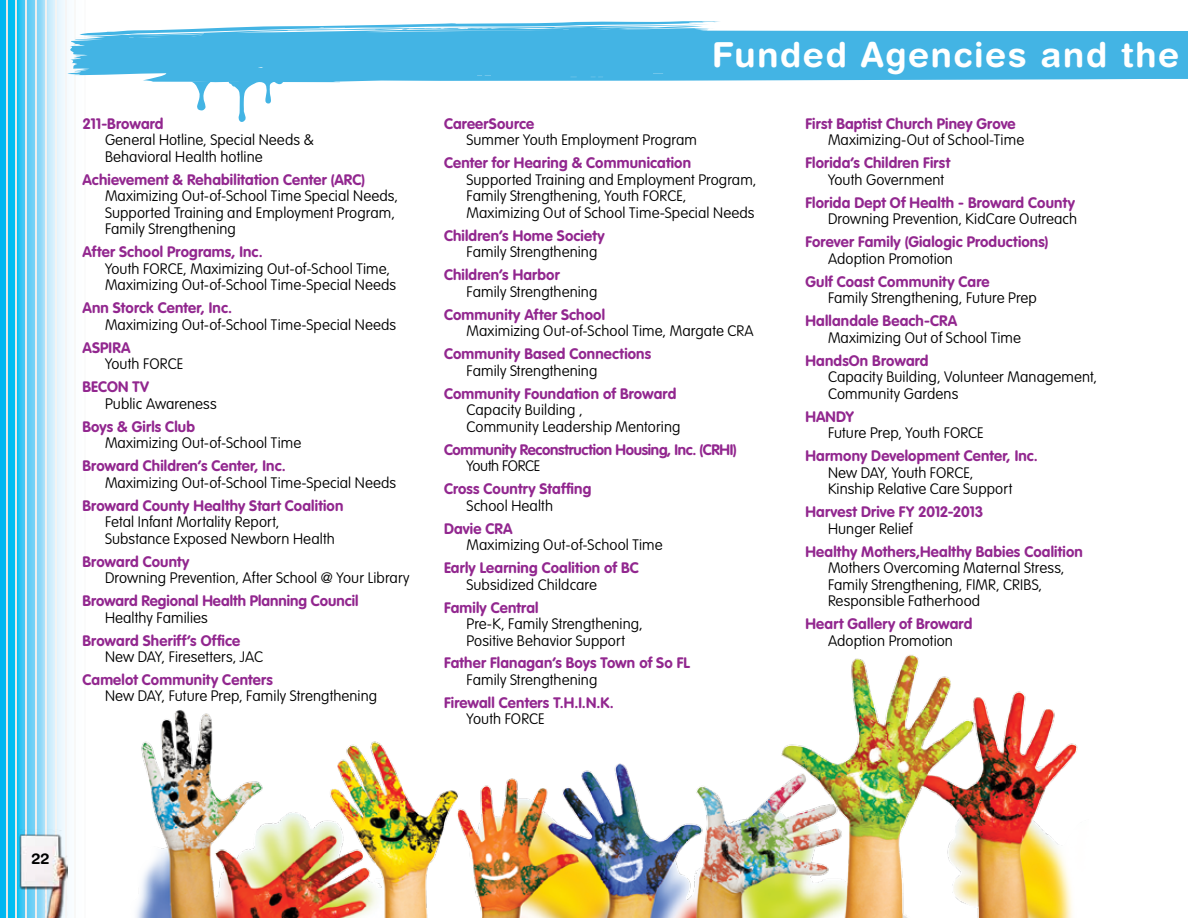
<style>
.page{position:relative;width:1188px;height:918px;background:#fff}
.page>*{position:absolute;margin:0;border:0;box-sizing:border-box;transform-origin:0 0}
.t1{font:700 34.5px "Helvetica Rounded LT Std";letter-spacing:.05em;color:#fff}
.t2{font:100 15px/16.5px "VAG Rounded";letter-spacing:.005em;color:#000}
.t3{font:700 15px "VAG Rounded";letter-spacing:.01em;color:#92278f}
.t4{font:700 15px "VAG Rounded";letter-spacing:-.02em;color:#92278f}
.t5{font:100 15px "VAG Rounded";letter-spacing:-.02em;color:#000}
.t6{font:700 15px "Helvetica Rounded LT Std";color:#000}
</style>
<div class="page">
<svg style="left:0;top:0;width:68px;height:918px;background:#79d6f6"></svg>
<hr style="left:84px;top:0;width:2px;height:918px;background:#fbfbfb">
<hr style="left:75px;top:0;width:1px;height:918px;background:#f8f8f7">
<hr style="left:65px;top:0;width:1px;height:918px;background:#f5f5f5">
<hr style="left:55px;top:0;width:1px;height:918px;background:#f3f3f2">
<hr style="left:45px;top:0;width:2px;height:918px;background:#f1f0f0">
<hr style="left:35px;top:0;width:2px;height:918px;background:#eee">
<hr style="left:26px;top:0;width:1px;height:918px;background:#ececec">
<hr style="left:16px;top:0;width:1px;height:918px;background:#eaeae9">
<hr style="left:6px;top:0;width:1px;height:918px;background:#e8e8e7">
<img style="left:19px;top:830px;width:49px;height:88px">
<svg style="left:68px;top:30px;width:1120px;height:52px;background:#4db8e5"></svg>
<svg style="left:79px;top:21px;width:642px;height:15px"></svg>
<svg style="left:191px;top:78px;width:93px;height:44px"></svg>
<img style="left:136px;top:655px;width:942px;height:263px">
<p class="t3" style="left:82px;top:115px;width:83px">211-Broward</p>
<p class="t2" style="left:105px;top:132px;width:210px">General Hotline, Special Needs &amp;<br>Behavioral Health hotline</p>
<p class="t3" style="left:82px;top:171px;width:284px">Achievement &amp; Rehabilitation Center (ARC)</p>
<p class="t2" style="left:105px;top:188px;width:295px">Maximizing Out-of-School Time Special Needs,<br>Supported Training and Employment Program,<br>Family Strengthening</p>
<p class="t3" style="left:82px;top:243px;width:182px">After School Programs, Inc.</p>
<p class="t2" style="left:105px;top:260px;width:293px">Youth FORCE, Maximizing Out-of-School Time,<br>Maximizing Out-of-School Time-Special Needs</p>
<p class="t3" style="left:82px;top:299px;width:151px">Ann Storck Center, Inc.</p>
<p class="t2" style="left:105px;top:316px;width:293px">Maximizing Out-of-School Time-Special Needs</p>
<p class="t3" style="left:82px;top:339px;width:50px">ASPIRA</p>
<p class="t2" style="left:105px;top:356px;width:80px">Youth FORCE</p>
<p class="t3" style="left:82px;top:378px;width:68px">BECON TV</p>
<p class="t2" style="left:105px;top:395px;width:113px">Public Awareness</p>
<p class="t3" style="left:82px;top:418px;width:114px">Boys &amp; Girls Club</p>
<p class="t2" style="left:105px;top:435px;width:198px">Maximizing Out-of-School Time</p>
<p class="t3" style="left:82px;top:457px;width:205px">Broward Children’s Center, Inc.</p>
<p class="t2" style="left:105px;top:474px;width:293px">Maximizing Out-of-School Time-Special Needs</p>
<p class="t3" style="left:82px;top:496px;width:262px">Broward County Healthy Start Coalition</p>
<p class="t2" style="left:105px;top:514px;width:231px">Fetal Infant Mortality Report,<br>Substance Exposed Newborn Health</p>
<p class="t3" style="left:82px;top:552px;width:109px">Broward County</p>
<p class="t2" style="left:105px;top:570px;width:306px">Drowning Prevention, After School @ Your Library</p>
<p class="t3" style="left:82px;top:592px;width:277px">Broward Regional Health Planning Council</p>
<p class="t2" style="left:105px;top:609px;width:104px">Healthy Families</p>
<p class="t3" style="left:82px;top:631px;width:159px">Broward Sheriff’s Office</p>
<p class="t2" style="left:105px;top:648px;width:159px">New DAY, Firesetters, JAC</p>
<p class="t3" style="left:82px;top:671px;width:192px">Camelot Community Centers</p>
<p class="t2" style="left:105px;top:688px;width:274px">New DAY, Future Prep, Family Strengthening</p>
<h1 class="t1" style="left:712px;top:34px;width:469px">Funded Agencies and the</h1>
<p class="t3" style="left:444px;top:115px;width:92px">CareerSource</p>
<p class="t2" style="left:467px;top:132px;width:232px">Summer Youth Employment Program</p>
<p class="t3" style="left:444px;top:154px;width:249px">Center for Hearing &amp; Communication</p>
<p class="t2" style="left:467px;top:171px;width:291px">Supported Training and Employment Program,<br>Family Strengthening, Youth FORCE,<br>Maximizing Out of School Time-Special Needs</p>
<p class="t3" style="left:444px;top:227px;width:162px">Children’s Home Society</p>
<p class="t2" style="left:467px;top:244px;width:132px">Family Strengthening</p>
<p class="t3" style="left:444px;top:266px;width:117px">Children’s Harbor</p>
<p class="t2" style="left:467px;top:283px;width:132px">Family Strengthening</p>
<p class="t3" style="left:444px;top:306px;width:163px">Community After School</p>
<p class="t2" style="left:467px;top:323px;width:289px">Maximizing Out-of-School Time, Margate CRA</p>
<p class="t3" style="left:444px;top:345px;width:209px">Community Based Connections</p>
<p class="t2" style="left:467px;top:362px;width:132px">Family Strengthening</p>
<p class="t3" style="left:444px;top:385px;width:234px">Community Foundation of Broward</p>
<p class="t2" style="left:467px;top:402px;width:216px">Capacity Building ,<br>Community Leadership Mentoring</p>
<p class="t4" style="left:444px;top:441px;width:294px">Community Reconstruction Housing, Inc. (CRHI)</p>
<p class="t5" style="left:467px;top:457px;width:75px">Youth FORCE</p>
<p class="t3" style="left:444px;top:480px;width:149px">Cross Country Staffing</p>
<p class="t2" style="left:466px;top:497px;width:88px">School Health</p>
<p class="t3" style="left:444px;top:519px;width:70px">Davie CRA</p>
<p class="t2" style="left:466px;top:537px;width:198px">Maximizing Out-of-School Time</p>
<p class="t3" style="left:444px;top:559px;width:196px">Early Learning Coalition of BC</p>
<p class="t2" style="left:466px;top:576px;width:132px">Subsidized Childcare</p>
<p class="t3" style="left:444px;top:598px;width:96px">Family Central</p>
<p class="t2" style="left:466px;top:615px;width:178px">Pre-K, Family Strengthening,<br>Positive Behavior Support</p>
<p class="t3" style="left:444px;top:654px;width:247px">Father Flanagan’s Boys Town of So FL</p>
<p class="t2" style="left:466px;top:671px;width:132px">Family Strengthening</p>
<p class="t3" style="left:444px;top:694px;width:171px">Firewall Centers T.H.I.N.K.</p>
<p class="t2" style="left:466px;top:711px;width:80px">Youth FORCE</p>
<p class="t3" style="left:806px;top:115px;width:212px">First Baptist Church Piney Grove</p>
<p class="t2" style="left:828px;top:132px;width:198px">Maximizing-Out of School-Time</p>
<p class="t3" style="left:806px;top:154px;width:146px">Florida’s Children First</p>
<p class="t2" style="left:828px;top:171px;width:118px">Youth Government</p>
<p class="t3" style="left:806px;top:194px;width:271px">Florida Dept Of Health - Broward County</p>
<p class="t2" style="left:828px;top:211px;width:251px">Drowning Prevention, KidCare Outreach</p>
<p class="t3" style="left:806px;top:233px;width:245px">Forever Family (Gialogic Productions)</p>
<p class="t2" style="left:828px;top:250px;width:127px">Adoption Promotion</p>
<p class="t3" style="left:806px;top:273px;width:186px">Gulf Coast Community Care</p>
<p class="t2" style="left:828px;top:290px;width:210px">Family Strengthening, Future Prep</p>
<p class="t3" style="left:806px;top:312px;width:153px">Hallandale Beach-CRA</p>
<p class="t2" style="left:828px;top:329px;width:194px">Maximizing Out of School Time</p>
<p class="t3" style="left:806px;top:352px;width:125px">HandsOn Broward</p>
<p class="t2" style="left:828px;top:369px;width:271px">Capacity Building, Volunteer Management,<br>Community Gardens</p>
<p class="t3" style="left:806px;top:408px;width:50px">HANDY</p>
<p class="t2" style="left:828px;top:425px;width:157px">Future Prep, Youth FORCE</p>
<p class="t3" style="left:806px;top:447px;width:234px">Harmony Development Center, Inc.</p>
<p class="t2" style="left:828px;top:464px;width:186px">New DAY, Youth FORCE,<br>Kinship Relative Care Support</p>
<p class="t3" style="left:806px;top:503px;width:179px">Harvest Drive FY 2012-2013</p>
<p class="t2" style="left:828px;top:520px;width:86px">Hunger Relief</p>
<p class="t3" style="left:806px;top:542px;width:279px">Healthy Mothers,Healthy Babies Coalition</p>
<p class="t2" style="left:828px;top:559px;width:238px">Mothers Overcoming Maternal Stress,<br>Family Strengthening, FIMR, CRIBS,<br>Responsible Fatherhood</p>
<p class="t3" style="left:806px;top:615px;width:168px">Heart Gallery of Broward</p>
<p class="t2" style="left:828px;top:632px;width:127px">Adoption Promotion</p>
<p class="t6" style="left:32px;top:850px;width:19px">22</p>
</div>
